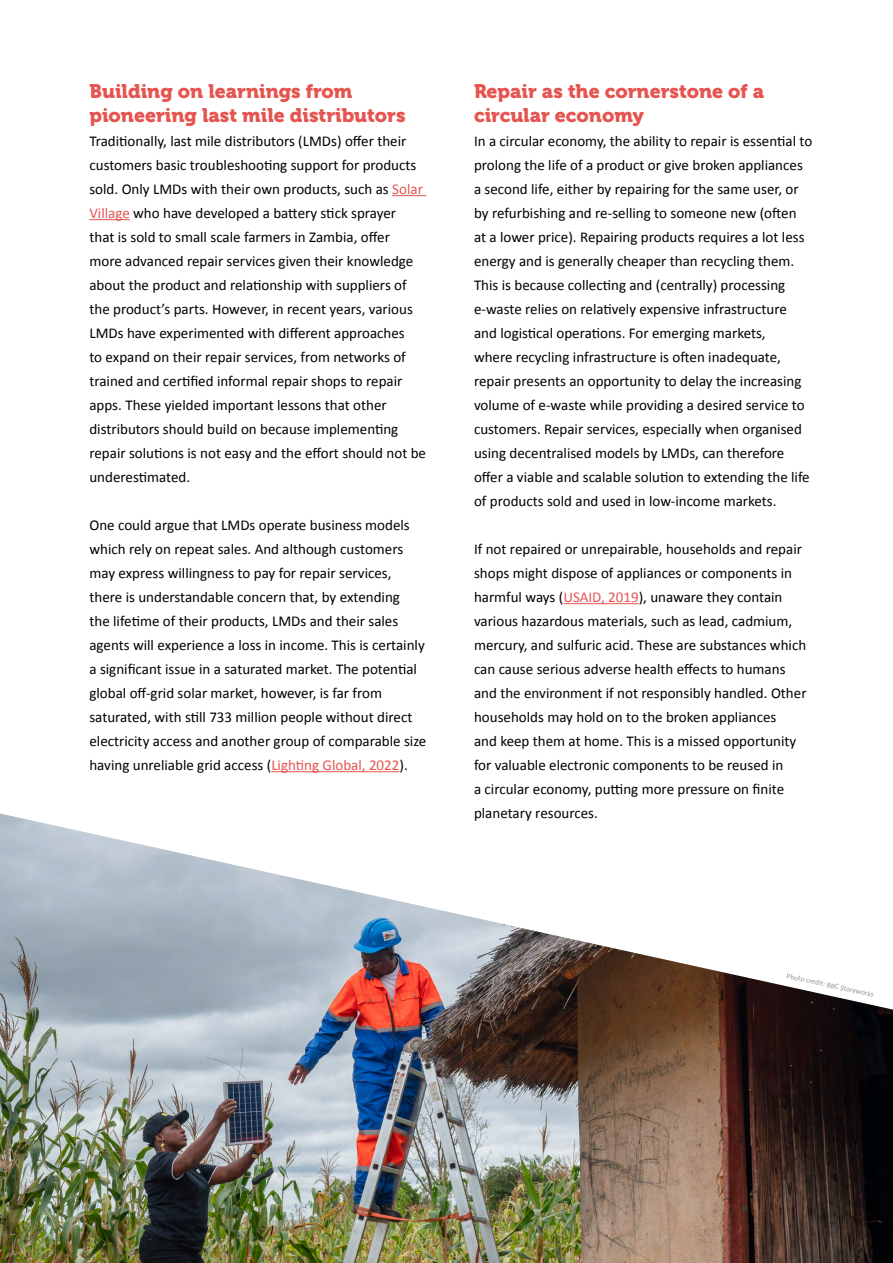
<style>
.page{position:relative;width:893px;height:1263px;background:#fff}
.page>*{position:absolute;margin:0;border:0;box-sizing:border-box;transform-origin:0 0}
.t1{font:19.5px/24px "Museo 900";color:#e6544f}
.t2{font:15px/24px "Calibri";color:#000}
.t3{font:7.5px "Calibri";color:#939598}
.s1{color:#e5544f}
</style>
<div class="page">
<img style="left:0;top:813px;width:893px;height:450px">
<hr style="left:392px;top:195px;width:34px;height:1px;background:#e5544f">
<hr style="left:89px;top:219px;width:41px;height:1px;background:#e5544f">
<hr style="left:271px;top:771px;width:128px;height:1px;background:#e5544f">
<hr style="left:563px;top:603px;width:76px;height:1px;background:#e5544f">
<h1 class="t1" style="left:89px;top:79px;width:318px">Building on learnings from pioneering last mile distributors</h1>
<p class="t2" style="left:89px;top:129px;width:338px">Traditionally, last mile distributors (LMDs) offer their customers basic troubleshooting support for products sold. Only LMDs with their own products, such as <span class="s1">Solar Village</span> who have developed a battery stick sprayer<br>that is sold to small scale farmers in Zambia, offer<br>more advanced repair services given their knowledge about the product and relationship with suppliers of the product’s parts. However, in recent years, various LMDs have experimented with different approaches<br>to expand on their repair services, from networks of trained and certified informal repair shops to repair apps. These yielded important lessons that other distributors should build on because implementing repair solutions is not easy and the effort should not be underestimated.</p>
<p class="t2" style="left:89px;top:513px;width:338px">One could argue that LMDs operate business models which rely on repeat sales. And although customers may express willingness to pay for repair services, there is understandable concern that, by extending<br>the lifetime of their products, LMDs and their sales agents will experience a loss in income. This is certainly a significant issue in a saturated market. The potential global off-grid solar market, however, is far from saturated, with still 733 million people without direct electricity access and another group of comparable size having unreliable grid access (<span class="s1">Lighting Global, 2022</span>).</p>
<h1 class="t1" style="left:474px;top:79px;width:292px">Repair as the cornerstone of a circular economy</h1>
<p class="t2" style="left:474px;top:129px;width:340px">In a circular economy, the ability to repair is essential to prolong the life of a product or give broken appliances a second life, either by repairing for the same user, or by refurbishing and re-selling to someone new (often at a lower price). Repairing products requires a lot less energy and is generally cheaper than recycling them.<br>This is because collecting and (centrally) processing e-waste relies on relatively expensive infrastructure and logistical operations. For emerging markets,<br>where recycling infrastructure is often inadequate, repair presents an opportunity to delay the increasing volume of e-waste while providing a desired service to customers. Repair services, especially when organised using decentralised models by LMDs, can therefore offer a viable and scalable solution to extending the life of products sold and used in low-income markets.</p>
<p class="t2" style="left:474px;top:537px;width:334px">If not repaired or unrepairable, households and repair shops might dispose of appliances or components in harmful ways (<span class="s1">USAID, 2019</span>), unaware they contain various hazardous materials, such as lead, cadmium, mercury, and sulfuric acid. These are substances which can cause serious adverse health effects to humans and the environment if not responsibly handled. Other households may hold on to the broken appliances<br>and keep them at home. This is a missed opportunity for valuable electronic components to be reused in<br>a circular economy, putting more pressure on finite planetary resources.</p>
<p class="t3" style="left:788px;top:971px;width:91px;rotate:12deg">Photo credit: BBC Storyworks</p>
</div>
